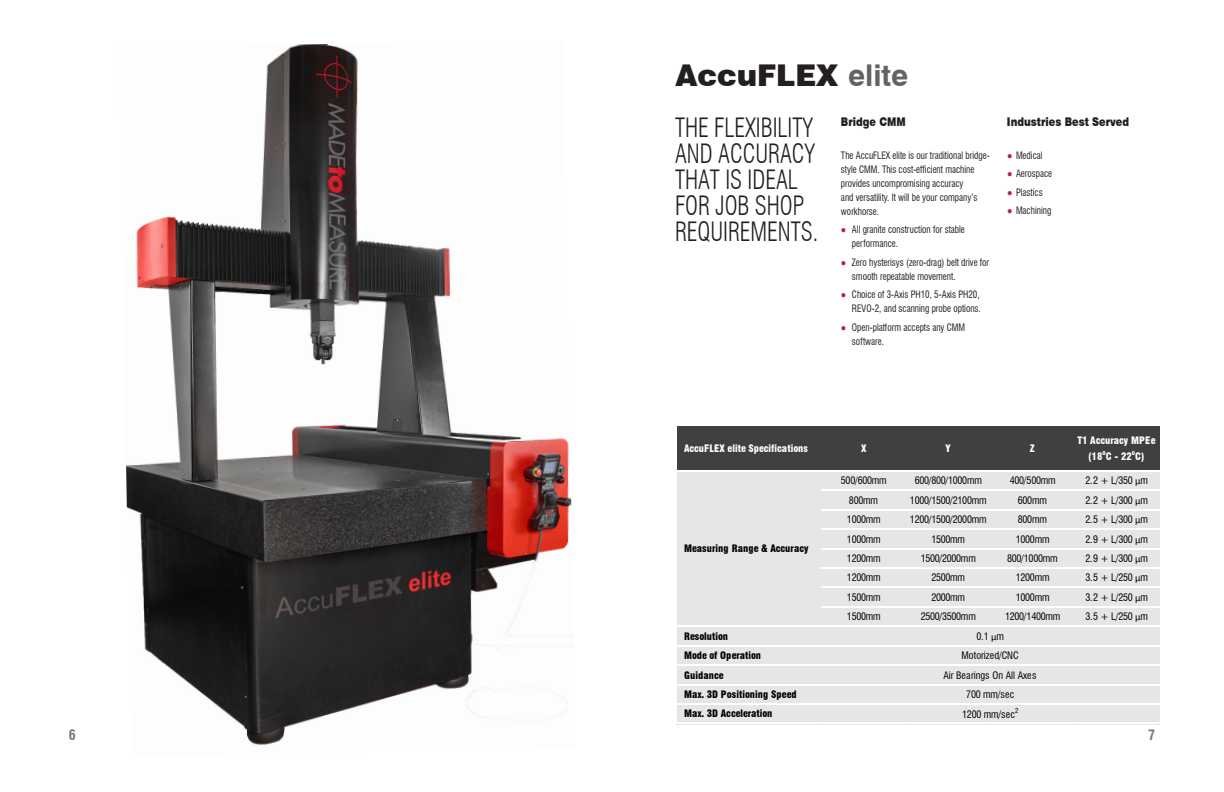
<style>
.page{position:relative;width:1224px;height:792px;background:#fff}
.page>*{position:absolute;margin:0;border:0;box-sizing:border-box;transform-origin:0 0}
.t1{font:900 30px "Swiss 721 BT";color:#231f20}
.t2{font:300 condensed 26px/26px "Swiss 721 BT";color:#231f20;scale:.9 1}
.t3{font:700 condensed 14px "Swiss 721 BT";color:#76787b}
.t4{font:900 12px "Swiss 721 BT";color:#231f20;scale:.82 1}
.t5{font:condensed 10px/14px "Swiss 721 BT";color:#231f20;scale:.9 1}
.t6{font:condensed 10px "Swiss 721 BT";letter-spacing:-.03em;color:#000}
.t7{font:900 condensed 10px/19.4px "Swiss 721 BT";letter-spacing:.005em;color:#000}
.t8{font:900 condensed 10px/15.4px "Swiss 721 BT";letter-spacing:.005em;color:#fff;text-align:center}
.t9{font:condensed 10px/19.4px "Swiss 721 BT";letter-spacing:-.005em;color:#000;text-align:center}
.t10{font:900 condensed 6.7px "Swiss 721 BT";color:#fff}
.t11{font:condensed 6.7px "Swiss 721 BT";color:#000}
.s1{font-weight:700;color:#636366}
.s2{font-family:"Arial Narrow";font-stretch:normal;color:#c01858}
.s3{font-family:"Calibri";font-stretch:normal}
</style>
<div class="page">
<img style="left:126px;top:44px;width:446px;height:701px">
<div style="left:677px;top:425px;width:482px;height:47px;background:#404040"></div>
<div style="left:677px;top:471px;width:482px;height:253px;background:#e7e6e6"></div>
<hr style="left:676px;top:425px;width:483px;height:1px;background:#fff">
<hr style="left:676px;top:470px;width:483px;height:2px;background:#fff">
<hr style="left:821px;top:490px;width:338px;height:1px;background:#fff">
<hr style="left:821px;top:509px;width:338px;height:1px;background:#fff">
<hr style="left:821px;top:529px;width:338px;height:1px;background:#fff">
<hr style="left:821px;top:548px;width:338px;height:1px;background:#fff">
<hr style="left:821px;top:567px;width:338px;height:2px;background:#fff">
<hr style="left:821px;top:587px;width:338px;height:1px;background:#fff">
<hr style="left:821px;top:606px;width:338px;height:2px;background:#fff">
<hr style="left:676px;top:626px;width:483px;height:1px;background:#fff">
<hr style="left:676px;top:645px;width:483px;height:1px;background:#fff">
<hr style="left:676px;top:664px;width:483px;height:2px;background:#fff">
<hr style="left:676px;top:684px;width:483px;height:1px;background:#fff">
<hr style="left:676px;top:703px;width:483px;height:2px;background:#fff">
<hr style="left:676px;top:723px;width:483px;height:1px;background:#fff">
<p class="t1" style="left:676px;top:57px;width:234px">AccuFLEX <span class="s1">elite</span></p>
<p class="t4" style="left:841px;top:115px;width:80px">Bridge CMM</p>
<p class="t5" style="left:841px;top:148px;width:167px">The AccuFLEX elite is our traditional bridge&shy;style CMM. This cost-efficient machine provides uncompromising accuracy<br>and versatility. It will be your company’s workhorse.</p>
<p class="t5" style="left:852px;top:222px;width:127px;text-indent:-11px"><span class="s2">●</span> All granite construction for stable performance.</p>
<p class="t5" style="left:852px;top:255px;width:154px;text-indent:-11px"><span class="s2">●</span> Zero hysterisys (zero-drag) belt drive for smooth repeatable movement.</p>
<p class="t5" style="left:841px;top:287px;width:157px;text-align:right"><span class="s2">●</span> Choice of 3-Axis PH10, 5-Axis PH20,<br>REVO-2, and scanning probe options.</p>
<p class="t5" style="left:852px;top:320px;width:127px;text-indent:-11px"><span class="s2">●</span> Open-platform accepts any CMM software.</p>
<p class="t2" style="left:675px;top:114px;width:161px">THE FLEXIBILITY<br>AND ACCURACY<br>THAT IS IDEAL<br>FOR JOB SHOP<br>REQUIREMENTS.</p>
<p class="t4" style="left:1007px;top:115px;width:151px">Industries Best Served</p>
<p class="t5" style="left:1007px;top:148px;width:41px"><span class="s2">●</span> Medical</p>
<p class="t5" style="left:1007px;top:166px;width:52px"><span class="s2">●</span> Aerospace</p>
<p class="t5" style="left:1007px;top:185px;width:41px"><span class="s2">●</span> Plastics</p>
<p class="t5" style="left:1007px;top:203px;width:51px"><span class="s2">●</span> Machining</p>
<p class="t8" style="left:684px;top:440px;width:125px">AccuFLEX elite Specifications</p>
<p class="t8" style="left:861px;top:440px;width:7px">X</p>
<p class="t8" style="left:946px;top:440px;width:7px">Y</p>
<p class="t8" style="left:1030px;top:440px;width:7px">Z</p>
<p class="t8" style="left:1078px;top:433px;width:80px">T1 Accuracy MPEe (18 C - 22 C)</p>
<p class="t10" style="left:1102px;top:448px;width:5px">o</p>
<p class="t10" style="left:1132px;top:448px;width:5px">o</p>
<p class="t7" style="left:684px;top:539px;width:126px">Measuring Range &amp; Accuracy</p>
<p class="t7" style="left:684px;top:626px;width:114px">Resolution<br>Mode of Operation<br>Guidance<br>Max. 3D Positioning Speed<br>Max. 3D Acceleration</p>
<p class="t6" style="left:841px;top:475px;width:47px">500/600mm</p>
<p class="t6" style="left:915px;top:475px;width:69px">600/800/1000mm</p>
<p class="t6" style="left:1010px;top:475px;width:47px">400/500mm</p>
<p class="t6" style="left:1086px;top:475px;width:64px">2.2 + L/350 <span class="s3">μ</span>m</p>
<p class="t6" style="left:849px;top:494px;width:30px">800mm</p>
<p class="t6" style="left:910px;top:494px;width:78px">1000/1500/2100mm</p>
<p class="t6" style="left:1018px;top:494px;width:30px">600mm</p>
<p class="t6" style="left:1086px;top:494px;width:64px">2.2 + L/300 <span class="s3">μ</span>m</p>
<p class="t6" style="left:847px;top:514px;width:35px">1000mm</p>
<p class="t6" style="left:910px;top:514px;width:78px">1200/1500/2000mm</p>
<p class="t6" style="left:1018px;top:514px;width:30px">800mm</p>
<p class="t6" style="left:1086px;top:514px;width:64px">2.5 + L/300 <span class="s3">μ</span>m</p>
<p class="t6" style="left:847px;top:533px;width:35px">1000mm</p>
<p class="t6" style="left:931px;top:533px;width:35px">1500mm</p>
<p class="t6" style="left:1016px;top:533px;width:35px">1000mm</p>
<p class="t6" style="left:1086px;top:533px;width:64px">2.9 + L/300 <span class="s3">μ</span>m</p>
<p class="t6" style="left:847px;top:552px;width:35px">1200mm</p>
<p class="t6" style="left:921px;top:552px;width:57px">1500/2000mm</p>
<p class="t6" style="left:1007px;top:552px;width:52px">800/1000mm</p>
<p class="t6" style="left:1086px;top:552px;width:64px">2.9 + L/300 <span class="s3">μ</span>m</p>
<p class="t6" style="left:847px;top:572px;width:35px">1200mm</p>
<p class="t6" style="left:931px;top:572px;width:35px">2500mm</p>
<p class="t6" style="left:1016px;top:572px;width:35px">1200mm</p>
<p class="t6" style="left:1086px;top:572px;width:64px">3.5 + L/250 <span class="s3">μ</span>m</p>
<p class="t6" style="left:847px;top:591px;width:35px">1500mm</p>
<p class="t6" style="left:931px;top:591px;width:35px">2000mm</p>
<p class="t6" style="left:1016px;top:591px;width:35px">1000mm</p>
<p class="t6" style="left:1086px;top:591px;width:64px">3.2 + L/250 <span class="s3">μ</span>m</p>
<p class="t6" style="left:847px;top:611px;width:35px">1500mm</p>
<p class="t6" style="left:921px;top:611px;width:57px">2500/3500mm</p>
<p class="t6" style="left:1005px;top:611px;width:57px">1200/1400mm</p>
<p class="t6" style="left:1086px;top:611px;width:64px">3.5 + L/250 <span class="s3">μ</span>m</p>
<p class="t6" style="left:976px;top:630px;width:29px">0.1 <span class="s3">μ</span>m</p>
<p class="t9" style="left:944px;top:646px;width:94px">Motorized/CNC<br>Air Bearings On All Axes<br>700 mm/sec</p>
<p class="t6" style="left:962px;top:708px;width:54px">1200 mm/sec</p>
<p class="t11" style="left:1015px;top:707px;width:5px">2</p>
<p class="t3" style="left:69px;top:726px;width:8px">6</p>
<p class="t3" style="left:1148px;top:726px;width:8px">7</p>
</div>
